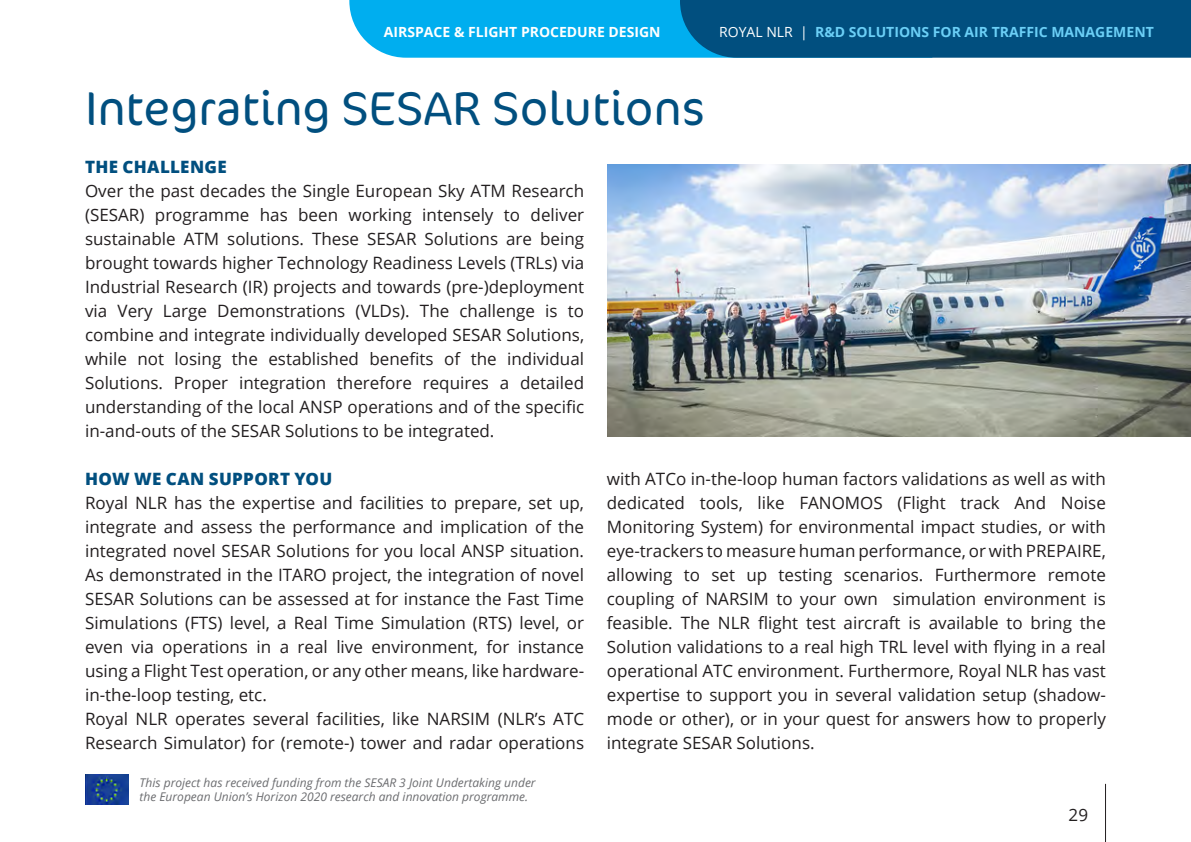
<style>
.page{position:relative;width:1191px;height:842px;background:#fff}
.page>*{position:absolute;margin:0;border:0;box-sizing:border-box;transform-origin:0 0}
.NLR_Kop{font:300 48px "Cocon OT";color:#014f7f}
.NLR_Broodtekst{font:17px/24px "Open Sans";color:#231f20;text-align:justify}
.NLR_Tussenkopjes{font:800 17px "Open Sans";letter-spacing:.02em;color:#014f7f}
.t1{font:700 14px "Open Sans";color:#6bcff6}
.t2{font:700 14px "Open Sans";color:#fff}
.NLR_Broodtekst-2{font:italic 12px/14.4px "Open Sans";color:#6c6d70}
.s1{font-weight:400;color:#fff}
</style>
<div class="page">
<img style="left:85px;top:775px;width:44px;height:29px">
<hr style="left:1105px;top:784px;width:1px;height:58px;background:#231f20">
<img style="left:607px;top:164px;width:584px;height:273px">
<svg style="left:349px;top:0;width:842px;height:58px;background:#0577ad"></svg>
<p class="t2" style="left:384px;top:22px;width:278px">AIRSPACE &amp; FLIGHT PROCEDURE DESIGN</p>
<p class="t1" style="left:719px;top:22px;width:436px"><span class="s1">ROYAL NLR |</span> R&amp;D SOLUTIONS FOR AIR TRAFFIC MANAGEMENT</p>
<p class="NLR_Kop" style="left:85px;top:73px;width:621px">Integrating SESAR Solutions</p>
<p class="NLR_Tussenkopjes" style="left:85px;top:154px;width:143px">THE CHALLENGE</p>
<p class="NLR_Broodtekst" style="left:85px;top:178px;width:500px">Over the past decades the Single European Sky ATM Research (SESAR) programme has been working intensely to deliver sustainable ATM solutions. These SESAR Solutions are being brought towards higher Technology Readiness Levels (TRLs) via Industrial Research (IR) projects and towards (pre-)deployment via Very Large Demonstrations (VLDs). The challenge is to combine and integrate individually developed SESAR Solutions, while not losing the established benefits of the individual Solutions. Proper integration therefore requires a detailed understanding of the local ANSP operations and of the specific in-and-outs of the SESAR Solutions to be integrated.</p>
<p class="NLR_Tussenkopjes" style="left:85px;top:466px;width:249px">HOW WE CAN SUPPORT YOU</p>
<p class="NLR_Broodtekst" style="left:85px;top:490px;width:500px">Royal NLR has the expertise and facilities to prepare, set up, integrate and assess the performance and implication of the integrated novel SESAR Solutions for you local ANSP situation.<br>As demonstrated in the ITARO project, the integration of novel SESAR Solutions can be assessed at for instance the Fast Time Simulations (FTS) level, a Real Time Simulation (RTS) level, or even via operations in a real live environment, for instance using a Flight Test operation, or any other means, like hardware&shy;in-the-loop testing, etc.</p>
<p class="NLR_Broodtekst" style="left:85px;top:706px;width:500px">Royal NLR operates several facilities, like NARSIM (NLR’s ATC<br>Research Simulator) for (remote-) tower and radar operations</p>
<p class="NLR_Broodtekst" style="left:607px;top:466px;width:500px">with ATCo in-the-loop human factors validations as well as with dedicated tools, like FANOMOS (Flight track And Noise Monitoring System) for environmental impact studies, or with eye-trackers to measure human performance, or with PREPAIRE, allowing to set up testing scenarios. Furthermore remote coupling of NARSIM to your own simulation environment is feasible. The NLR flight test aircraft is available to bring the Solution validations to a real high TRL level with flying in a real operational ATC environment. Furthermore, Royal NLR has vast expertise to support you in several validation setup (shadow&shy;mode or other), or in your quest for answers how to properly integrate SESAR Solutions.</p>
<p class="NLR_Broodtekst-2" style="left:140px;top:775px;width:397px">This project has received funding from the SESAR 3 Joint Undertaking under the European Union’s Horizon 2020 research and innovation programme.</p>
<p class="NLR_Broodtekst" style="left:1068px;top:802px;width:21px">29</p>
</div>
